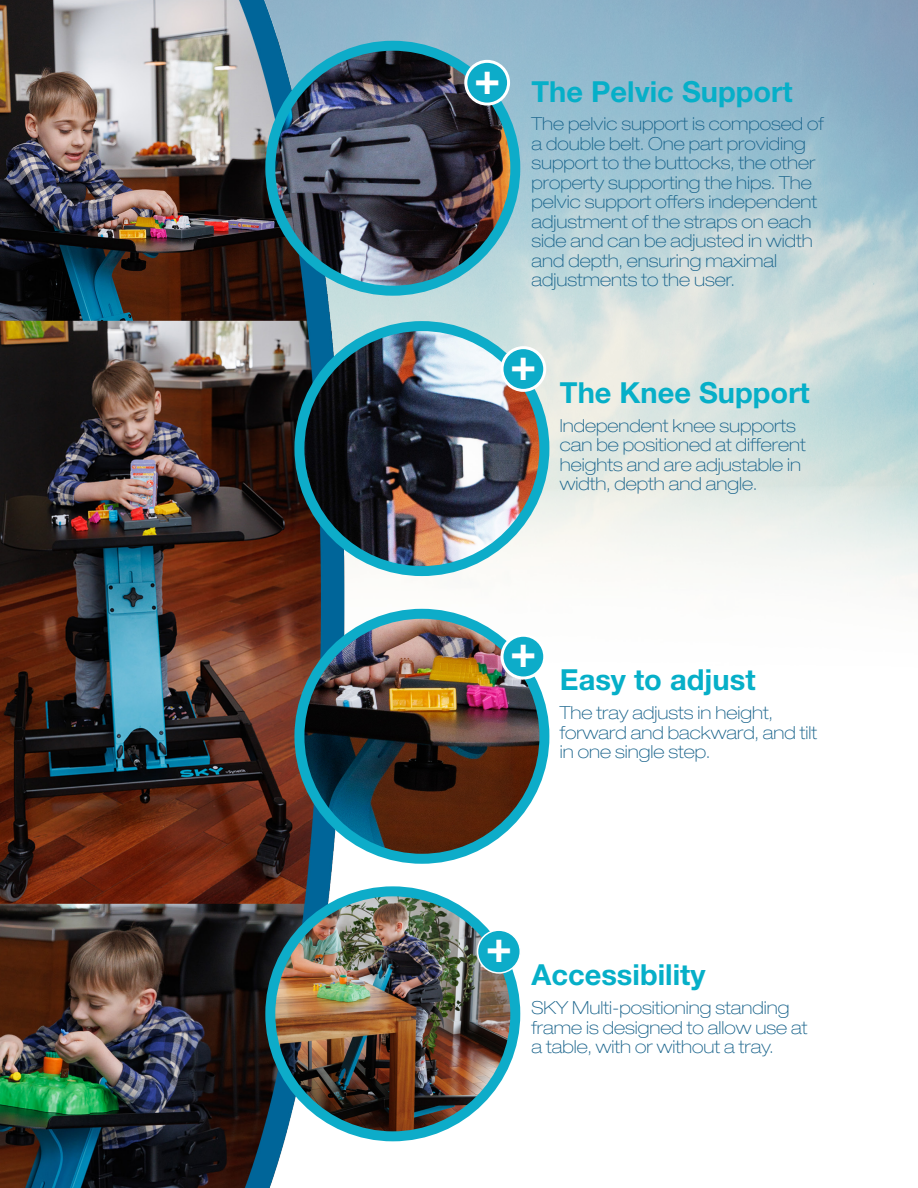
<style>
.page{position:relative;width:918px;height:1188px;background:#fff}
.page>*{position:absolute;margin:0;border:0;box-sizing:border-box;transform-origin:0 0}
.t1{font:700 43.95px "Helvetica LT Std";color:#fff}
.t2{font:700 28.95px "Helvetica Neue LT Pro";color:#06afc8}
.Text_2{font:100 expanded 18px/19.5px "Helvetica Neue LT Pro";color:#1a648c}
</style>
<div class="page">
<img style="left:361px;top:0;width:557px;height:645px">
<img style="left:0;top:0;width:361px;height:1188px">
<img style="left:270px;top:46px;width:245px;height:245px;border-radius:122px">
<div style="left:265px;top:41px;width:255px;height:255px;border:10px solid #0dacc9;border-radius:50%"></div>
<img style="left:299px;top:614px;width:245px;height:245px;border-radius:122px">
<div style="left:294px;top:609px;width:255px;height:255px;border:10px solid #0dacc9;border-radius:50%"></div>
<img style="left:299px;top:326px;width:245px;height:245px;border-radius:122px">
<div style="left:294px;top:321px;width:255px;height:255px;border:10px solid #0dacc9;border-radius:50%"></div>
<img style="left:270px;top:891px;width:245px;height:245px;border-radius:122px">
<div style="left:265px;top:886px;width:255px;height:255px;border:10px solid #0dacc9;border-radius:50%"></div>
<div style="left:466px;top:61px;width:43px;height:43px;background:#0dacc9;border-radius:50%"></div>
<div style="left:464px;top:60px;width:46px;height:46px;border:3px solid #fff;border-radius:50%"></div>
<div style="left:502px;top:348px;width:43px;height:42px;background:#0dacc9;border-radius:50%"></div>
<div style="left:501px;top:346px;width:45px;height:46px;border:3px solid #fff;border-radius:50%"></div>
<div style="left:502px;top:635px;width:43px;height:43px;background:#0dacc9;border-radius:50%"></div>
<div style="left:501px;top:634px;width:45px;height:45px;border:3px solid #fff;border-radius:50%"></div>
<div style="left:478px;top:930px;width:42px;height:43px;background:#0dacc9;border-radius:50%"></div>
<div style="left:477px;top:929px;width:44px;height:45px;border:2px solid #fff;border-radius:50%"></div>
<p class="t1" style="left:474px;top:51px;width:27px">+</p>
<p class="t2" style="left:532px;top:74px;width:263px">The Pelvic Support</p>
<p class="Text_2" style="left:532px;top:114px;width:294px">The pelvic support is composed of a double belt. One part providing support to the buttocks, the other property supporting the hips. The pelvic support offers independent adjustment of the straps on each side and can be adjusted in width and depth, ensuring maximal adjustments to the user.</p>
<p class="t1" style="left:511px;top:338px;width:27px">+</p>
<p class="t2" style="left:560px;top:374px;width:251px">The Knee Support</p>
<p class="Text_2" style="left:560px;top:415px;width:247px">Independent knee supports can be positioned at different heights and are adjustable in width, depth and angle.</p>
<p class="t1" style="left:511px;top:625px;width:27px">+</p>
<p class="t2" style="left:560px;top:662px;width:197px">Easy to adjust</p>
<p class="Text_2" style="left:560px;top:703px;width:259px">The tray adjusts in height, forward and backward, and tilt in one single step.</p>
<p class="t1" style="left:486px;top:920px;width:27px">+</p>
<p class="t2" style="left:532px;top:957px;width:175px">Accessibility</p>
<p class="Text_2" style="left:532px;top:998px;width:277px">SKY Multi-positioning standing frame is designed to allow use at a table, with or without a tray.</p>
</div>
